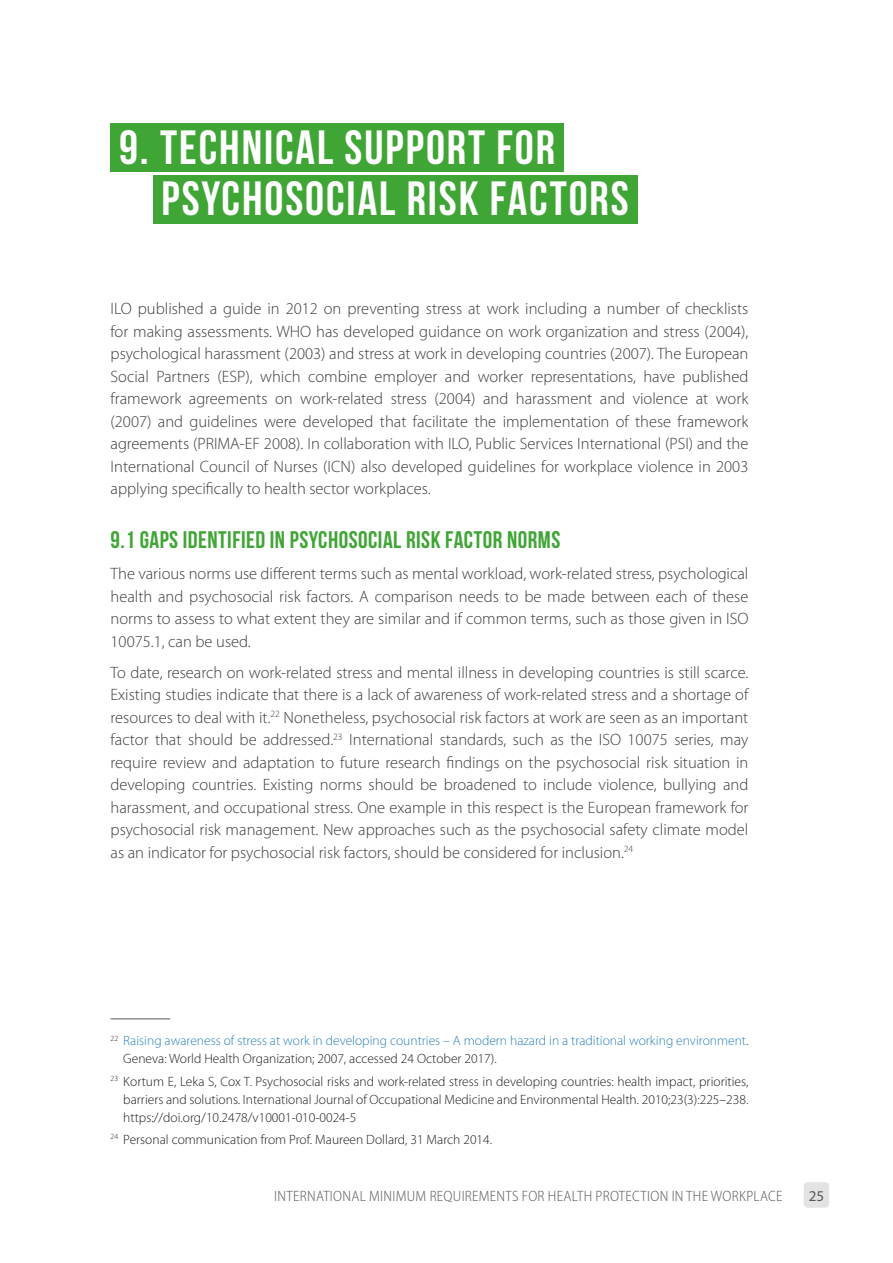
<style>
.page{position:relative;width:893px;height:1263px;background:#fff}
.page>*{position:absolute;margin:0;border:0;box-sizing:border-box;transform-origin:0 0}
.t1{font:700 48px/51.8px "Bebas Neue";letter-spacing:.04em;color:#fff}
.t2{font:700 24px "Bebas Neue";letter-spacing:.02em;color:#3fa535}
.t3{font:300 16.5px/22.5px "Myriad Pro";color:#3c3c3b;text-align:justify}
.t4{font:300 semi-condensed 15px "Myriad Pro";letter-spacing:.02em;color:#575756}
.t5{font:15px "Myriad Pro";color:#575756}
.t6{font:300 13.5px/18px "Myriad Pro";color:#1d1d1b;text-align:justify}
.t7{font:300 13.5px/18px "Myriad Pro";color:#2a81ba}
.s1{color:#1d1d1b}
</style>
<div class="page">
<div style="left:804px;top:1182px;width:25px;height:26px;background:#e3e3e3;border-radius:4px"></div>
<div style="left:111px;top:123px;width:453px;height:48px;background:#3fa535"></div>
<div style="left:153px;top:175px;width:484px;height:48px;background:#3fa535"></div>
<hr style="left:111px;top:1018px;width:59px;height:1px;background:#575756">
<h1 class="t1" style="left:162px;top:121px;width:469px;text-indent:-43px">9. TECHNICAL SUPPORT FOR<br>PSYCHOSOCIAL RISK FACTORS</h1>
<p class="t3" style="left:111px;top:298px;width:639px">ILO published a guide in 2012 on preventing stress at work including a number of checklists for making assessments. WHO has developed guidance on work organization and stress (2004), psychological harassment (2003) and stress at work in developing countries (2007). The European Social Partners (ESP), which combine employer and worker representations, have published framework agreements on work-related stress (2004) and harassment and violence at work (2007) and guidelines were developed that facilitate the implementation of these framework agreements (PRIMA-EF 2008). In collaboration with ILO, Public Services International (PSI) and the International Council of Nurses (ICN) also developed guidelines for workplace violence in 2003 applying specifically to health sector workplaces.</p>
<h2 class="t2" style="left:111px;top:527px;width:451px">9.1 GAPS IDENTIFIED IN PSYCHOSOCIAL RISK FACTOR NORMS</h2>
<p class="t3" style="left:111px;top:563px;width:639px">The various norms use different terms such as mental workload, work-related stress, psychological health and psychosocial risk factors. A comparison needs to be made between each of these norms to assess to what extent they are similar and if common terms, such as those given in ISO 10075.1, can be used.</p>
<p class="t3" style="left:111px;top:661px;width:639px">To date, research on work-related stress and mental illness in developing countries is still scarce.<br>Existing studies indicate that there is a lack of awareness of work-related stress and a shortage of resources to deal with it.<sup>22</sup> Nonetheless, psychosocial risk factors at work are seen as an important factor that should be addressed.<sup>23</sup> International standards, such as the ISO 10075 series, may require review and adaptation to future research findings on the psychosocial risk situation in developing countries. Existing norms should be broadened to include violence, bullying and harassment, and occupational stress. One example in this respect is the European framework for psychosocial risk management. New approaches such as the psychosocial safety climate model as an indicator for psychosocial risk factors, should be considered for inclusion.<sup>24</sup></p>
<p class="t7" style="left:123px;top:1032px;width:627px;text-indent:-13px"><sup>22</sup> Raising awareness of stress at work in developing countries – A modern hazard in a traditional working environment<span class="s1">.<br>Geneva: World Health Organization; 2007, accessed 24 October 2017).</span></p>
<p class="t6" style="left:123px;top:1072px;width:627px;text-indent:-13px"><sup>23</sup> Kortum E, Leka S, Cox T. Psychosocial risks and work-related stress in developing countries: health impact, priorities, barriers and solutions. International Journal of Occupational Medicine and Environmental Health. 2010;23(3):225–238. https://doi.org/10.2478/v10001-010-0024-5</p>
<p class="t6" style="left:111px;top:1131px;width:383px"><sup>24</sup> Personal communication from Prof. Maureen Dollard, 31 March 2014.</p>
<p class="t4" style="left:274px;top:1187px;width:510px">INTERNATIONAL MINIMUM REQUIREMENTS FOR HEALTH PROTECTION IN THE WORKPLACE</p>
<p class="t5" style="left:809px;top:1186px;width:17px">25</p>
</div>
